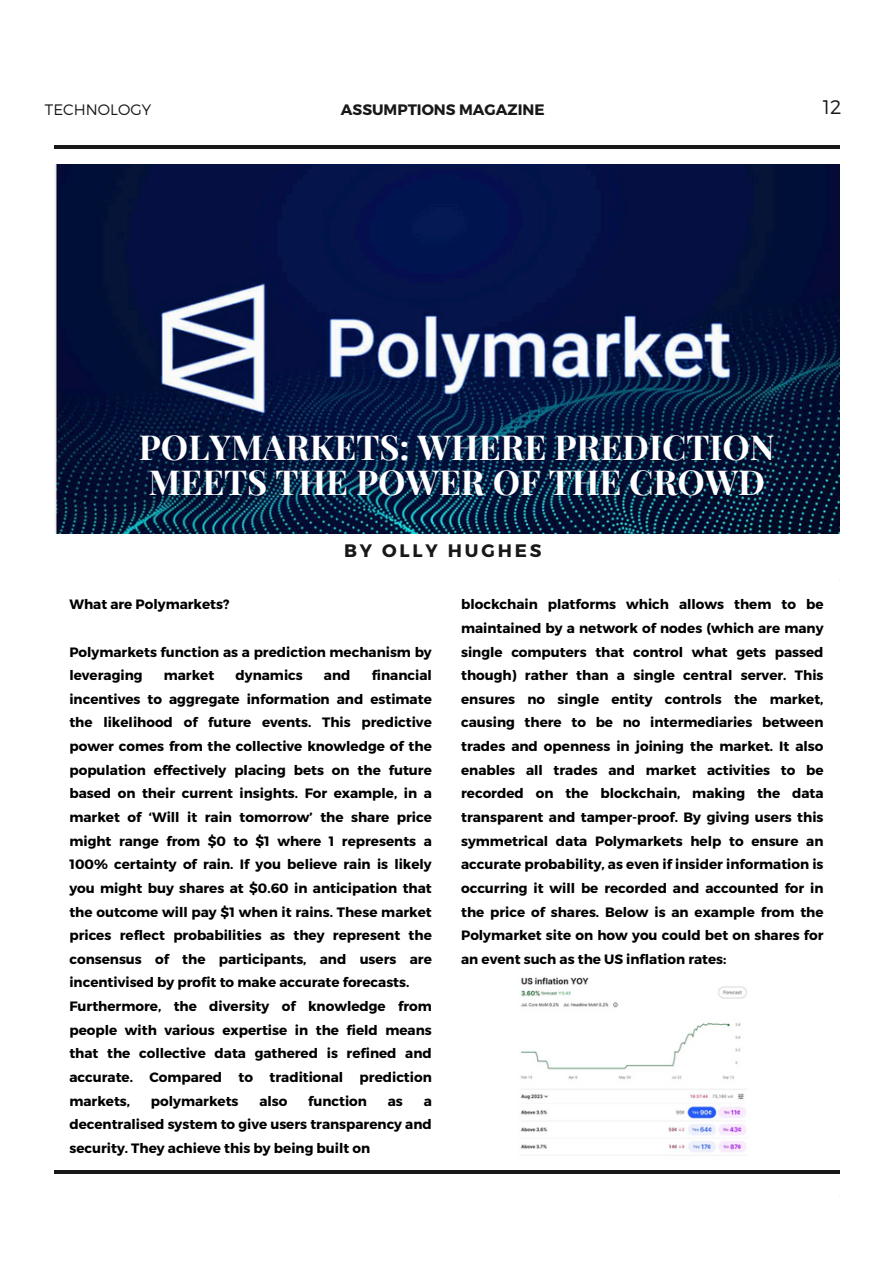
<style>
.page{position:relative;width:894px;height:1264px;background:#fff}
.page>*{position:absolute;margin:0;border:0;box-sizing:border-box;transform-origin:0 0}
.t1{font:700 34.5px/34.8px "Playfair Display";color:#fff}
.t2{font:300 19.65px "Montserrat";color:#181818}
.t3{font:700 18px "Montserrat";letter-spacing:.16em;color:#181818}
.t4{font:700 15.15px "Montserrat";color:#181818}
.t5{font:300 15.15px "Montserrat";color:#181818}
.t6{font:700 13.5px/23.7px "Montserrat";color:#000;text-align:justify}
</style>
<div class="page">
<hr style="left:54px;top:146px;width:785px;height:3px;background:#181818">
<hr style="left:54px;top:1170px;width:785px;height:4px;background:#181818">
<img style="left:520px;top:977px;width:227px;height:179px">
<img style="left:55px;top:164px;width:784px;height:369px">
<p class="t5" style="left:45px;top:100px;width:108px">TECHNOLOGY</p>
<p class="t4" style="left:341px;top:100px;width:205px">ASSUMPTIONS MAGAZINE</p>
<h2 class="t2" style="left:822px;top:94px;width:20px">12</h2>
<p class="t1" style="left:139px;top:428px;width:637px">POLYMARKETS: WHERE PREDICTION<br>MEETS THE POWER OF THE CROWD</p>
<h1 class="t3" style="left:344px;top:539px;width:199px">BY OLLY HUGHES</h1>
<p class="t6" style="left:69px;top:592px;width:162px">What are Polymarkets?</p>
<h3 class="t6" style="left:69px;top:639px;width:364px">Polymarkets function as a prediction mechanism by leveraging</h3>
<h3 class="t6" style="left:69px;top:663px;width:364px;text-indent:302px">financial incentives to aggregate information and estimate the likelihood of future events. This predictive power comes from the collective knowledge of the population effectively placing bets on the future based on their current insights. For example, in a market of ‘Will it rain tomorrow’ the share price might range from $0 to $1 where 1 represents a 100% certainty of rain. If you believe rain is likely you might buy shares at $0.60 in anticipation that the outcome will pay $1 when it rains. These market prices reflect probabilities as they represent the consensus of the participants, and users are incentivised by profit to make accurate forecasts.</h3>
<p class="t6" style="left:69px;top:993px;width:364px">Furthermore, the diversity of knowledge from people with various expertise in the field means that the collective data gathered is refined and accurate. Compared to traditional prediction markets,</p>
<h3 class="t6" style="left:164px;top:663px;width:52px">market</h3>
<h3 class="t6" style="left:235px;top:663px;width:69px">dynamics</h3>
<h3 class="t6" style="left:324px;top:663px;width:28px">and</h3>
<p class="t6" style="left:151px;top:1088px;width:89px">polymarkets</p>
<p class="t6" style="left:259px;top:1088px;width:30px">also</p>
<p class="t6" style="left:308px;top:1088px;width:60px">function</p>
<p class="t6" style="left:388px;top:1088px;width:17px">as</p>
<p class="t6" style="left:69px;top:1088px;width:364px;text-indent:354px">a decentralised system to give users transparency and security. They achieve this by being built on</p>
<p class="t6" style="left:461px;top:592px;width:364px">blockchain platforms which allows them to be maintained by a network of nodes (which are many single computers that control what gets passed though) rather than a single central server. This ensures no single entity controls the market, causing there to be no intermediaries between trades and openness in joining the market. It also enables all trades and market activities to be recorded on the blockchain, making the data transparent and tamper-proof. By giving users this symmetrical data Polymarkets help to ensure an accurate probability, as even if insider information is occurring it will be recorded and accounted for in the price of shares. Below is an example from the Polymarket site on how you could bet on shares for an event such as the US inflation rates:</p>
</div>
